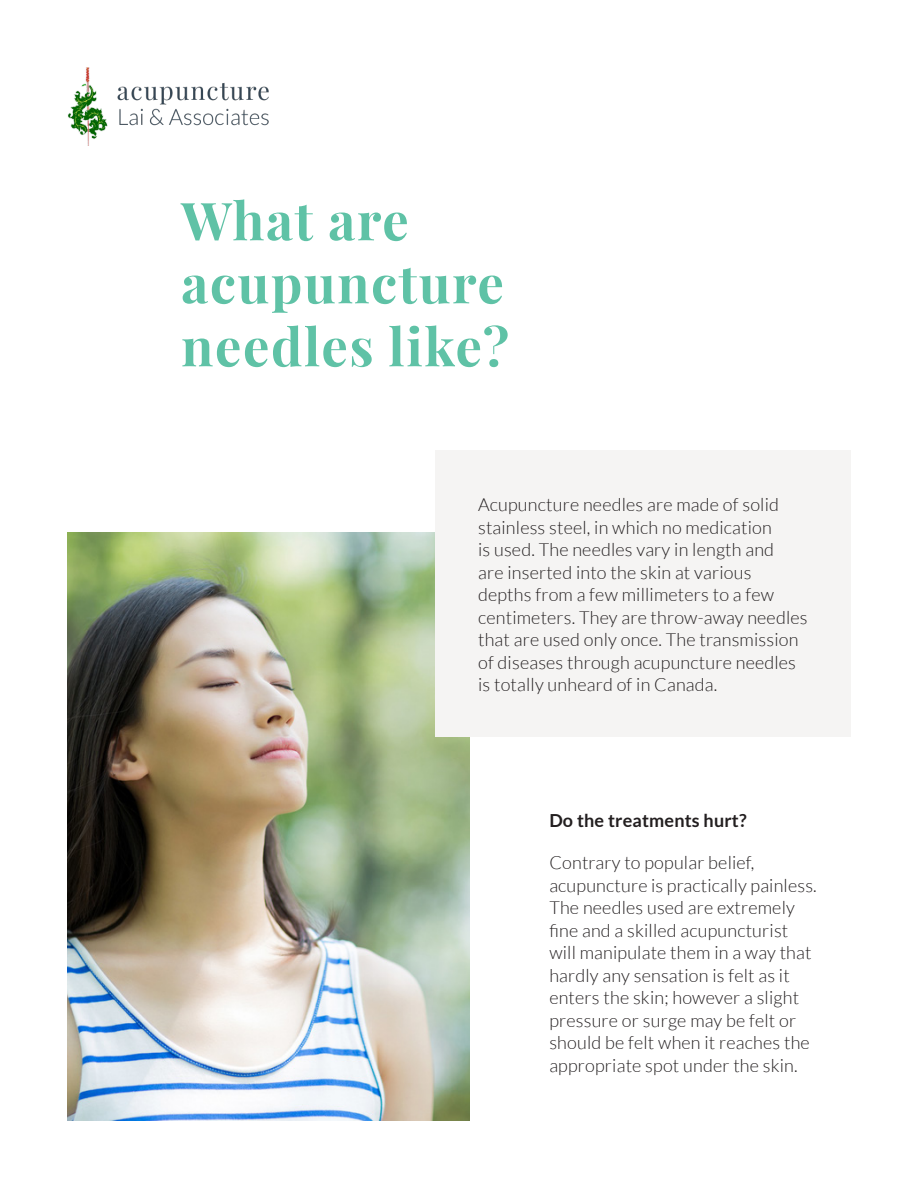
<style>
.page{position:relative;width:918px;height:1188px;background:#fff}
.page>*{position:absolute;margin:0;border:0;box-sizing:border-box;transform-origin:0 0}
.t1{font:700 52.5px/63px "Playfair Display";letter-spacing:.03em;color:#5fc2a6}
.t2{font:300 18px/22.5px "Lato";letter-spacing:.01em;color:#231f20}
.t3{font:700 18px "Lato";letter-spacing:.01em;color:#231f20}
</style>
<div class="page">
<img style="left:68px;top:68px;width:200px;height:77px">
<img style="left:68px;top:532px;width:401px;height:588px">
<div style="left:435px;top:451px;width:415px;height:286px;background:#f5f4f3"></div>
<p class="t1" style="left:181px;top:189px;width:330px">What are acupuncture needles like?</p>
<p class="t2" style="left:478px;top:494px;width:331px">Acupuncture needles are made of solid stainless steel, in which no medication<br>is used. The needles vary in length and<br>are inserted into the skin at various depths from a few millimeters to a few centimeters. They are throw-away needles that are used only once. The transmission of diseases through acupuncture needles is totally unheard of in Canada.</p>
<p class="t3" style="left:549px;top:810px;width:199px">Do the treatments hurt?</p>
<p class="t2" style="left:549px;top:852px;width:269px">Contrary to popular belief, acupuncture is practically painless.<br>The needles used are extremely fine and a skilled acupuncturist will manipulate them in a way that hardly any sensation is felt as it enters the skin; however a slight pressure or surge may be felt or should be felt when it reaches the appropriate spot under the skin.</p>
</div>
